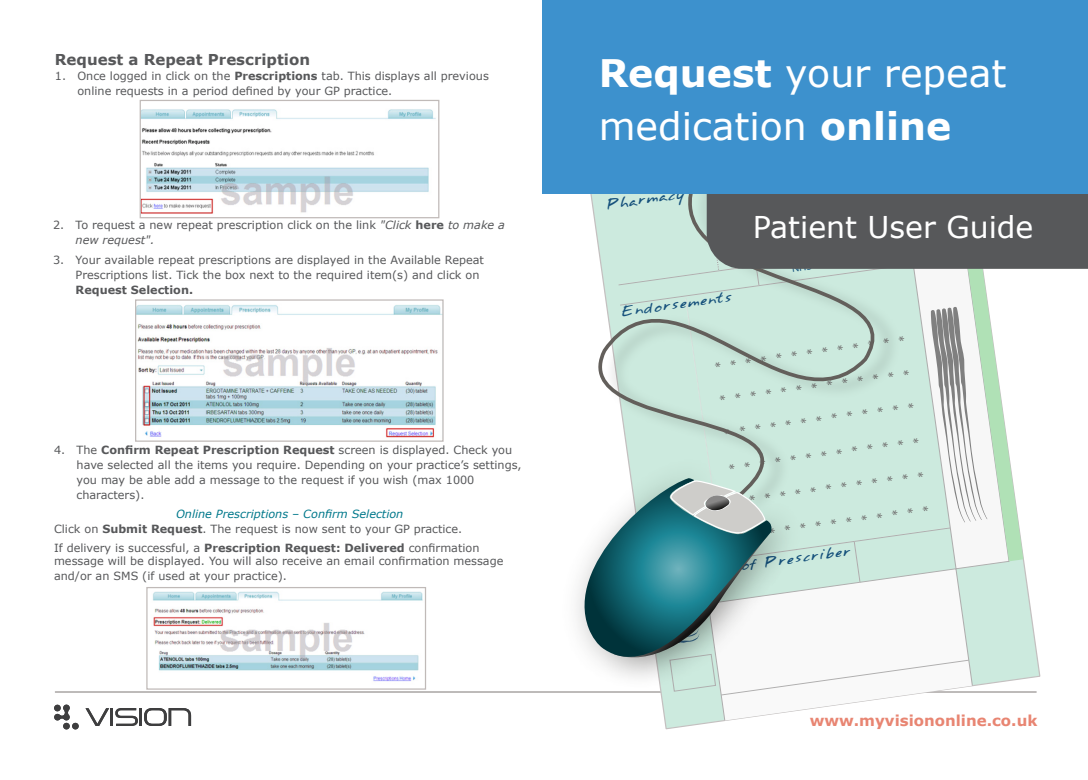
<style>
.page{position:relative;width:1088px;height:780px;background:#fff}
.page>*{position:absolute;margin:0;border:0;box-sizing:border-box;transform-origin:0 0}
.t1{font:37.88px/53.8px "Verdana";color:#fff}
.t2{font:30px "Verdana";color:#fff}
.Heading{font:700 15px "Verdana";color:#57585a}
.t3{font:700 15px "Verdana";color:#e88572}
.t4{font:13.62px "Myriad Pro";color:#6d6b6b;scale:1.08 1}
.t5{font:12.5px "Annifont";color:#16517c;scale:1.08 1}
.bullets{font:11.25px/15px "Verdana";color:#57585a}
.Heading-2{font:italic 11.25px "Verdana";color:#00788b}
.s1{font-weight:700}
.s2{font-style:italic}
</style>
<div class="page">
<hr style="left:55px;top:691px;width:981px;height:1px;background:#7d7775">
<svg style="left:665px;top:553px;width:376px;height:177px"></svg>
<svg style="left:664px;top:721px;width:309px;height:6px"></svg>
<svg style="left:590px;top:194px;width:24px;height:200px"></svg>
<svg style="left:576px;top:525px;width:38px;height:146px"></svg>
<svg style="left:614px;top:194px;width:409px;height:527px"></svg>
<div style="left:707px;top:122px;width:381px;height:147px;background:#57585a"></div>
<div style="left:542px;top:0;width:545px;height:194px;background:#3d91cd"></div>
<img style="left:142px;top:109px;width:294px;height:105px">
<div style="left:140px;top:100px;width:299px;height:118px;border:1px solid #c0bab8"></div>
<img style="left:137px;top:305px;width:305px;height:133px">
<div style="left:135px;top:299px;width:309px;height:142px;border:1px solid #c0bab8"></div>
<img style="left:152px;top:591px;width:271px;height:91px">
<div style="left:146px;top:587px;width:280px;height:102px;border:1px solid #c0bab8"></div>
<svg style="left:86px;top:708px;width:105px;height:18px"></svg>
<svg style="left:54px;top:704px;width:25px;height:25px"></svg>
<p class="Heading" style="left:55px;top:49px;width:257px">Request a Repeat Prescription</p>
<p class="bullets" style="left:77px;top:68px;width:413px;text-indent:-22px">1. Once logged in click on the <span class="s1">Prescriptions</span> tab. This displays all previous online requests in a period defined by your GP practice.</p>
<p class="bullets" style="left:76px;top:217px;width:431px;text-indent:-22px">2. To request a new repeat prescription click on the link <span class="s2">"Click</span> <span class="s1">here</span> <span class="s2">to make a new request".</span></p>
<p class="bullets" style="left:76px;top:252px;width:410px;text-indent:-22px">3. Your available repeat prescriptions are displayed in the Available Repeat<br>Prescriptions list. Tick the box next to the required item(s) and click on<br><span class="s1">Request Selection.</span></p>
<p class="bullets" style="left:77px;top:442px;width:447px;text-indent:-22px">4. The <span class="s1">Confirm Repeat Prescription Request</span> screen is displayed. Check you have selected all the items you require. Depending on your practice’s settings, you may be able add a message to the request if you wish (max 1000 characters).</p>
<p class="Heading-2" style="left:176px;top:506px;width:229px">Online Prescriptions – Confirm Selection</p>
<p class="bullets" style="left:54px;top:521px;width:410px">Click on <span class="s1">Submit Request</span>. The request is now sent to your GP practice.</p>
<p class="bullets" style="left:54px;top:540px;width:451px;line-height:13.5px">If delivery is successful, a <span class="s1">Prescription Request: Delivered</span> confirmation message will be displayed. You will also receive an email confirmation message</p>
<p class="bullets" style="left:54px;top:568px;width:234px">and/or an SMS (if used at your practice).</p>
<p class="t1" style="left:599px;top:45px;width:409px"><span class="s1">Request</span> your repeat medication <span class="s1">online</span></p>
<p class="t5" style="left:604px;top:193px;width:75px;rotate:-8deg">Pharmacy</p>
<p class="t5" style="left:619px;top:301px;width:105px;rotate:-8deg">Endorsements</p>
<p class="t2" style="left:753px;top:206px;width:282px">Patient User Guide</p>
<p class="t4" style="left:714px;top:359px;width:179px;rotate:-8deg">* * * * * * * * * * * * *</p>
<p class="t4" style="left:718px;top:392px;width:179px;rotate:-8deg">* * * * * * * * * * * * *</p>
<p class="t4" style="left:723px;top:425px;width:179px;rotate:-8deg">* * * * * * * * * * * * *</p>
<p class="t4" style="left:728px;top:461px;width:179px;rotate:-8deg">* * * * * * * * * * * * *</p>
<p class="t4" style="left:733px;top:494px;width:179px;rotate:-8deg">* * * * * * * * * * * * *</p>
<p class="t4" style="left:738px;top:529px;width:179px;rotate:-8deg">* * * * * * * * * * * * *</p>
<p class="t5" style="left:656px;top:566px;width:182px;rotate:-8deg">Signature of Prescriber</p>
<p class="t3" style="left:810px;top:709px;width:229px">www.myvisiononline.co.uk</p>
</div>
